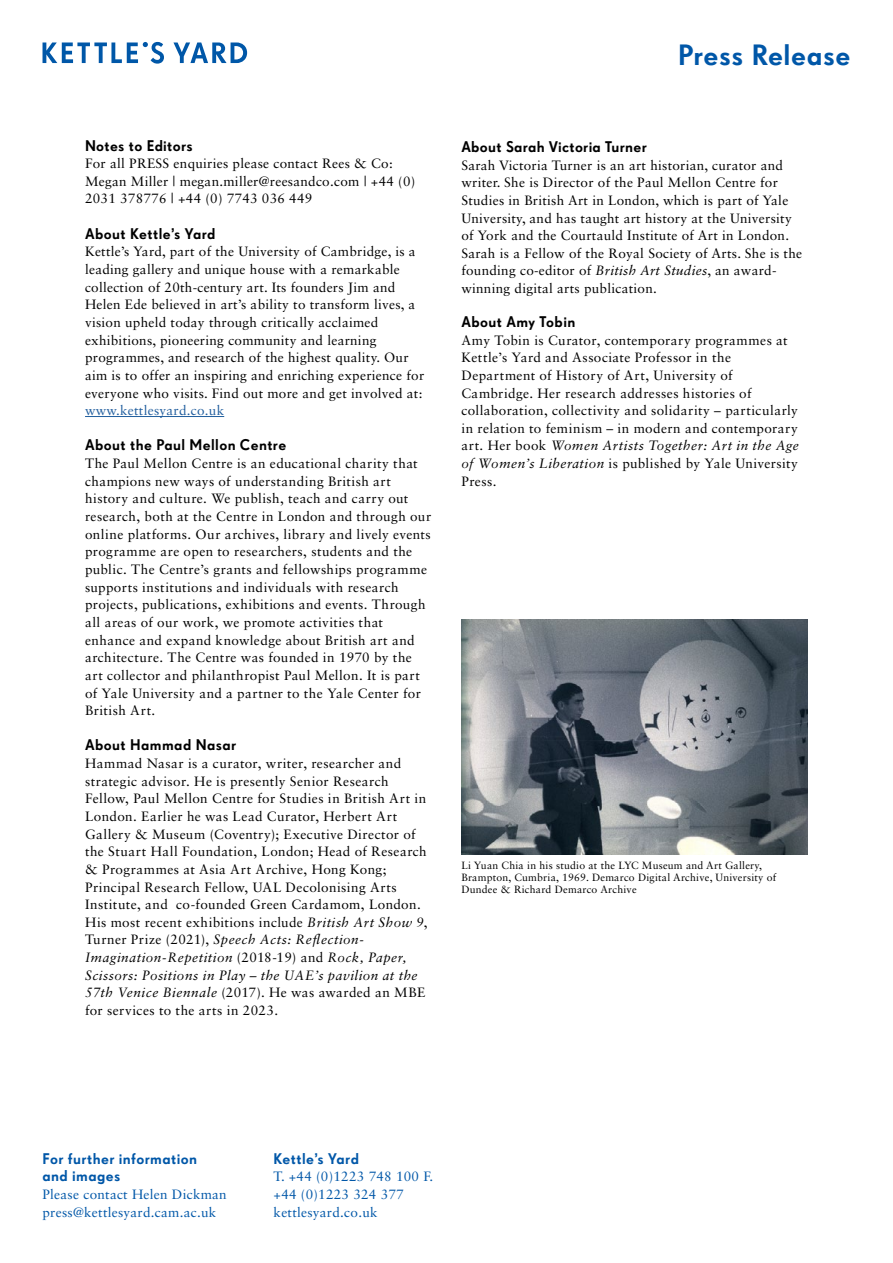
<style>
.page{position:relative;width:893px;height:1263px;background:#fff}
.page>*{position:absolute;margin:0;border:0;box-sizing:border-box;transform-origin:0 0}
.t1{font:500 28.5px "KY Super Grotesk";letter-spacing:.02em;color:#0057a8}
.t2{font:500 15px "KY Super Grotesk";letter-spacing:.025em;color:#000}
.t3{font:500 15px/17.7px "KY Super Grotesk";letter-spacing:.025em;color:#0057a8}
.t4{font:13.5px/17.7px "Sabon LT Std";letter-spacing:.02em;color:#000}
.t5{font:13.5px/17.7px "Sabon LT Std";letter-spacing:.02em;color:#0057a8}
.t6{font:13.5px "Sabon LT Std";letter-spacing:.02em;color:#215e9e}
.t7{font:10.5px/12px "Sabon LT Std";letter-spacing:.02em;color:#000}
.s1{font-style:italic}
.s2{font-size:12px}
</style>
<div class="page">
<svg style="left:43px;top:42px;width:121px;height:22px"></svg>
<svg style="left:173px;top:42px;width:74px;height:21px"></svg>
<hr style="left:85px;top:416px;width:139px;height:1px;background:#215e9e">
<img style="left:461px;top:620px;width:347px;height:234px">
<p class="t2" style="left:85px;top:136px;width:109px">Notes to Editors</p>
<p class="t4" style="left:85px;top:154px;width:332px">For all PRESS enquiries please contact Rees &amp; Co:<br>Megan Miller | megan.miller@reesandco.com | +44 (0)<br>2031 378776 | +44 (0) 7743 036 449</p>
<p class="t2" style="left:85px;top:224px;width:132px">About Kettle’s Yard</p>
<p class="t4" style="left:85px;top:243px;width:341px">Kettle’s Yard, part of the University of Cambridge, is a leading gallery and unique house with a remarkable collection of 20th-century art. Its founders Jim and Helen Ede believed in art’s ability to transform lives, a vision upheld today through critically acclaimed exhibitions, pioneering community and learning programmes, and research of the highest quality. Our aim is to offer an inspiring and enriching experience for everyone who visits. Find out more and get involved at:</p>
<p class="t6" style="left:85px;top:402px;width:141px">www.kettlesyard.co.uk</p>
<p class="t2" style="left:85px;top:436px;width:203px">About the Paul Mellon Centre</p>
<p class="t4" style="left:85px;top:454px;width:348px">The Paul Mellon Centre is an educational charity that champions new ways of understanding British art history and culture. We publish, teach and carry out research, both at the Centre in London and through our online platforms. Our archives, library and lively events programme are open to researchers, students and the public. The Centre’s grants and fellowships programme supports institutions and individuals with research projects, publications, exhibitions and events. Through all areas of our work, we promote activities that enhance and expand knowledge about British art and architecture. The Centre was founded in 1970 by the art collector and philanthropist Paul Mellon. It is part of Yale University and a partner to the Yale Center for British Art.</p>
<p class="t2" style="left:85px;top:736px;width:153px">About Hammad Nasar</p>
<p class="t4" style="left:85px;top:754px;width:344px">Hammad Nasar is a curator, writer, researcher and strategic advisor. He is presently Senior Research Fellow, Paul Mellon Centre for Studies in British Art in London. Earlier he was Lead Curator, Herbert Art Gallery &amp; Museum (Coventry); Executive Director of the Stuart Hall Foundation, London; Head of Research &amp; Programmes at Asia Art Archive, Hong Kong; Principal Research Fellow, UAL Decolonising Arts Institute, and co-founded Green Cardamom, London.<br>His most recent exhibitions include <span class="s1">British Art Show 9</span>, Turner Prize (2021), <span class="s1">Speech Acts: Reflection-Imagination-Repetition</span> (2018-19) and <span class="s1">Rock, Paper, Scissors: Positions in Play – the UAE’s pavilion at the 57th Venice Biennale</span> (2017). He was awarded an MBE for services to the arts in 2023.</p>
<h1 class="t1" style="left:678px;top:38px;width:174px">Press Release</h1>
<p class="t2" style="left:461px;top:138px;width:187px">About Sarah Victoria Turner</p>
<p class="t4" style="left:461px;top:156px;width:342px">Sarah Victoria Turner is an art historian, curator and writer. She is Director of the Paul Mellon Centre for Studies in British Art in London, which is part of Yale University, and has taught art history at the University of York and the Courtauld Institute of Art in London.<br>Sarah is a Fellow of the Royal Society of Arts. She is the founding co-editor of <span class="s1">British Art Studies</span>, an award&shy;winning digital arts publication.</p>
<p class="t2" style="left:461px;top:313px;width:115px">About Amy Tobin</p>
<p class="t4" style="left:461px;top:331px;width:339px">Amy Tobin is Curator, contemporary programmes at Kettle’s Yard and Associate Professor in the Department of History of Art, University of Cambridge. Her research addresses histories of collaboration, collectivity and solidarity – particularly in relation to feminism – in modern and contemporary art. Her book <span class="s1">Women Artists Together: Art in the Age of Women’s Liberation</span> is published by Yale University Press.</p>
<p class="t7" style="left:461px;top:859px;width:317px">Li Yuan Chia in his studio at the LYC Museum and Art Gallery,<br>Brampton, Cumbria, 1969. Demarco Digital Archive, University of<br>Dundee &amp; Richard Demarco Archive</p>
<p class="t3" style="left:43px;top:1149px;width:156px">For further information and images</p>
<p class="t5" style="left:43px;top:1185px;width:186px">Please contact Helen Dickman press@kettlesyard.cam.ac.uk</p>
<p class="t3" style="left:274px;top:1149px;width:87px">Kettle’s Yard</p>
<p class="t5" style="left:274px;top:1167px;width:161px">T. +44 (0)1223 748 100 F. +44 (0)1223 324 377 kettlesyard.co.uk</p>
<p class="t5" style="left:43px;top:1154px;width:148px">Kettle’s Yard<br>University of Cambridge<br>Castle Street,<br>Cambridge CB3 0AQ</p>
<p class="t5" style="left:216px;top:1154px;width:169px">+44 (0)1223 748 100 mail<span class="s2">@</span>kettlesyard.cam.ac.uk</p>
</div>
